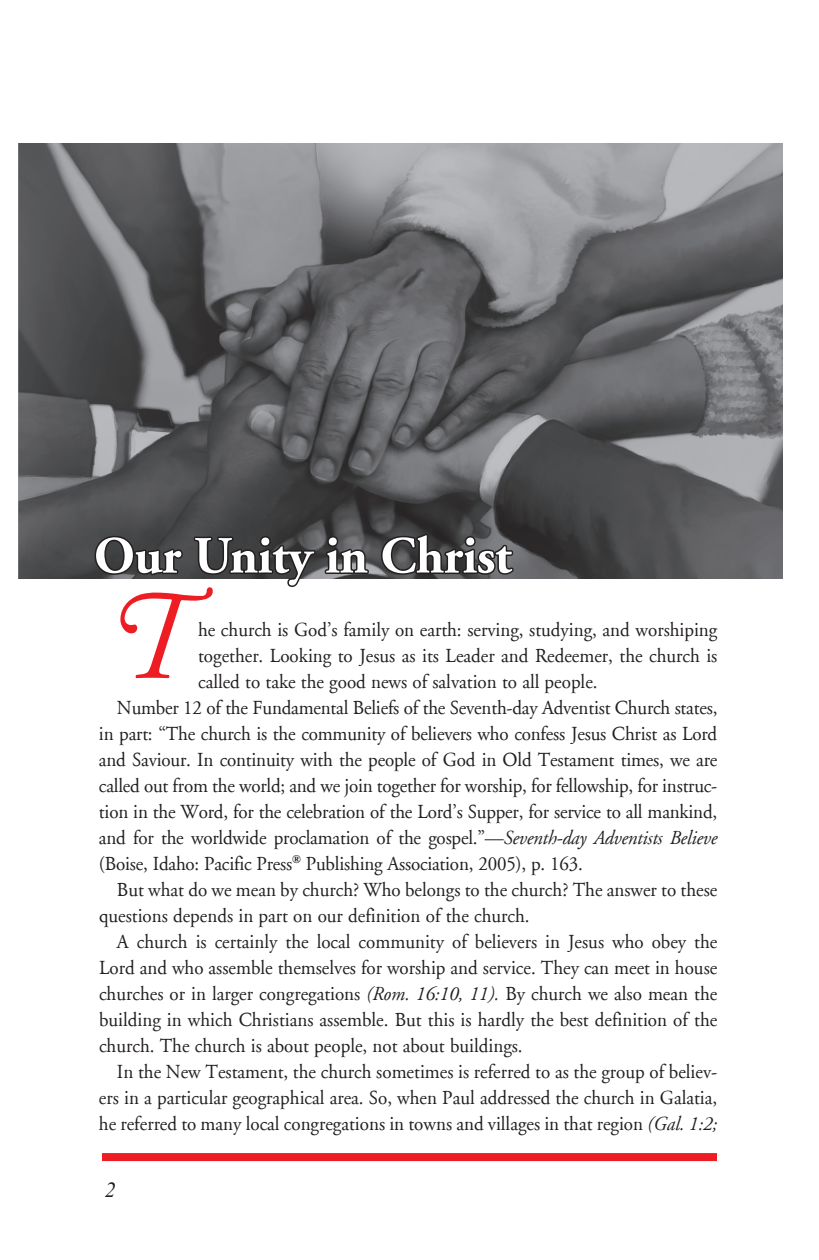
<style>
.page{position:relative;width:819px;height:1260px;background:#fff}
.page>*{position:absolute;margin:0;border:0;box-sizing:border-box;transform-origin:0 0}
.t1{font:italic 126px "Adobe Garamond Alt";color:#ee1d23;scale:.95 1}
.t2{font:52px "Adobe Garamond Bold Os F";letter-spacing:-.01em;color:#fff}
.t3{font:italic 22px "Times New Roman PS Std";color:#231f20}
.t4{font:20px "Adobe Garamond";color:#231f20;scale:.95 1}
.s1{font-style:italic}
</style>
<div class="page">
<div style="left:102px;top:1153px;width:615px;height:8px;background:#ee1d23"></div>
<img style="left:18px;top:143px;width:765px;height:436px">
<svg style="left:93px;top:534px;width:91px;height:43px;background:#3a393a"></svg>
<svg style="left:192px;top:534px;width:125px;height:53px;background:#545354"></svg>
<svg style="left:323px;top:534px;width:47px;height:42px;background:#4c4b4d"></svg>
<svg style="left:379px;top:532px;width:137px;height:44px;background:#403f40"></svg>
<h2 class="t2" style="left:94px;top:527px;width:419px">Our Unity in Christ</h2>
<h1 class="t1" style="left:99px;top:578px;width:93px">T</h1>
<p class="t4" style="left:198px;top:619px;width:548px">he church is God’s family on earth: serving, studying, and worshiping</p>
<p class="t4" style="left:198px;top:645px;width:548px">together. Looking to Jesus as its Leader and Redeemer, the church is</p>
<p class="t4" style="left:198px;top:671px;width:422px">called to take the good news of salvation to all people.</p>
<p class="t4" style="left:117px;top:697px;width:634px">Number 12 of the Fundamental Beliefs of the Seventh-day Adventist Church states,</p>
<p class="t4" style="left:99px;top:723px;width:652px">in part: “The church is the community of believers who confess Jesus Christ as Lord</p>
<p class="t4" style="left:99px;top:749px;width:652px">and Saviour. In continuity with the people of God in Old Testament times, we are</p>
<p class="t4" style="left:99px;top:775px;width:652px">called out from the world; and we join together for worship, for fellowship, for instruc-</p>
<p class="t4" style="left:99px;top:801px;width:652px">tion in the Word, for the celebration of the Lord’s Supper, for service to all mankind,</p>
<p class="t4" style="left:99px;top:827px;width:652px">and for the worldwide proclamation of the gospel.”—<span class="s1">Seventh-day Adventists Believe</span></p>
<p class="t4" style="left:99px;top:853px;width:511px">(Boise, Idaho: Pacific Press<sup>®</sup> Publishing Association, 2005), p. 163.</p>
<p class="t4" style="left:117px;top:879px;width:633px">But what do we mean by church? Who belongs to the church? The answer to these</p>
<p class="t4" style="left:99px;top:905px;width:455px">questions depends in part on our definition of the church.</p>
<p class="t4" style="left:117px;top:931px;width:634px">A church is certainly the local community of believers in Jesus who obey the</p>
<p class="t4" style="left:99px;top:957px;width:652px">Lord and who assemble themselves for worship and service. They can meet in house</p>
<p class="t4" style="left:99px;top:983px;width:652px">churches or in larger congregations <span class="s1">(Rom. 16:10, 11).</span> By church we also mean the</p>
<p class="t4" style="left:99px;top:1009px;width:652px">building in which Christians assemble. But this is hardly the best definition of the</p>
<p class="t4" style="left:99px;top:1035px;width:447px">church. The church is about people, not about buildings.</p>
<p class="t4" style="left:117px;top:1061px;width:633px">In the New Testament, the church sometimes is referred to as the group of believ-</p>
<p class="t4" style="left:99px;top:1087px;width:652px">ers in a particular geographical area. So, when Paul addressed the church in Galatia,</p>
<p class="t4" style="left:99px;top:1113px;width:652px">he referred to many local congregations in towns and villages in that region <span class="s1">(Gal. 1:2;</span></p>
<p class="t3" style="left:105px;top:1178px;width:12px">2</p>
</div>
